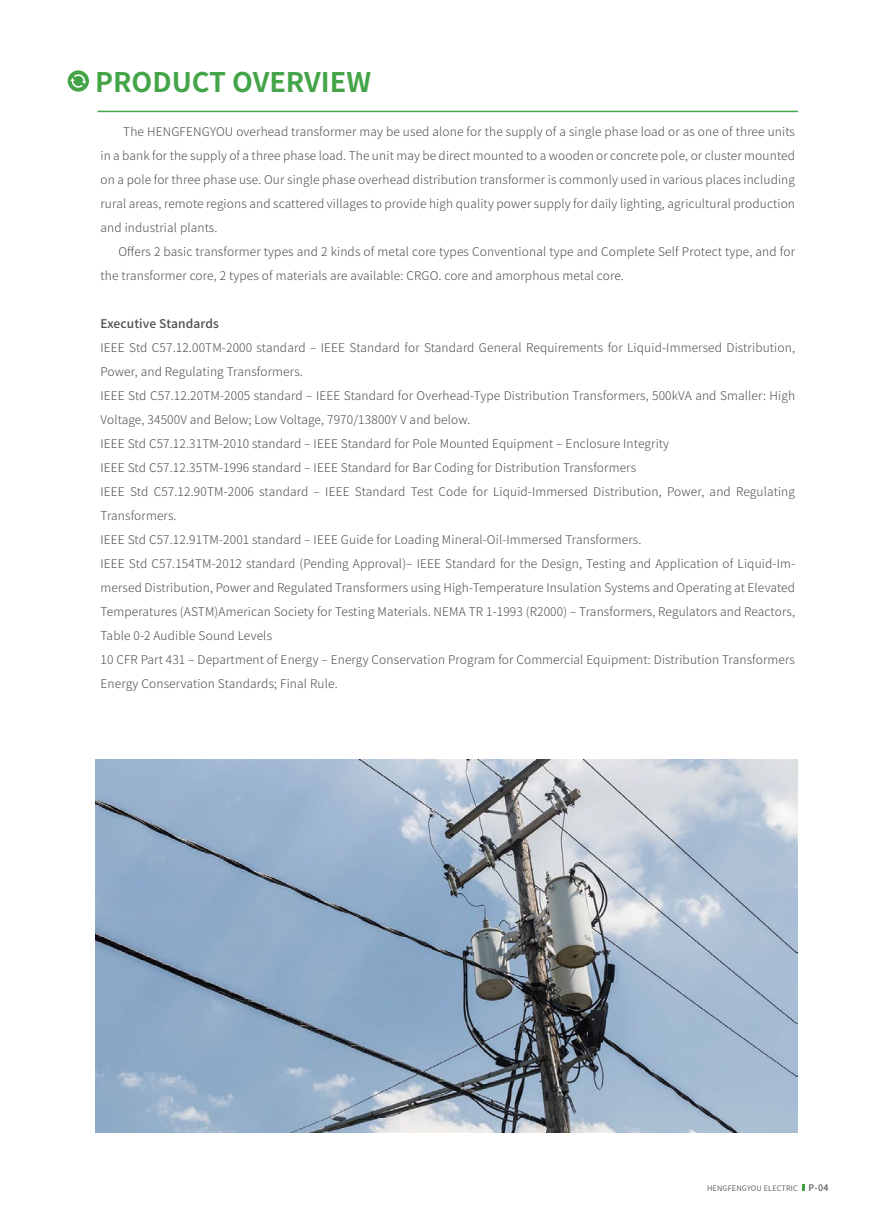
<style>
.page{position:relative;width:893px;height:1212px;background:#fff}
.page>*{position:absolute;margin:0;border:0;box-sizing:border-box;transform-origin:0 0}
.t1{font:700 27px "Source Han Sans CN";color:#44a448}
.t2{font:300 12px/24px "Source Han Sans CN";letter-spacing:.01em;color:#4e4d4d}
.t3{font:500 12px "Source Han Sans CN";letter-spacing:.01em;color:#4e4d4d}
.t4{font:7.5px "Source Han Sans CN";letter-spacing:.02em;color:#595757}
.s1{font-weight:500;font-size:9px}
</style>
<div class="page">
<hr style="left:97px;top:111px;width:701px;height:1px;background:#44a448">
<img style="left:96px;top:760px;width:701px;height:373px">
<svg style="left:802px;top:1184px;width:2px;height:7px"></svg>
<svg style="left:68px;top:70px;width:21px;height:22px"></svg>
<svg style="left:70px;top:74px;width:16px;height:14px"></svg>
<h1 class="t1" style="left:95px;top:67px;width:277px">PRODUCT OVERVIEW</h1>
<p class="t2" style="left:100px;top:119px;width:696px;text-align:justify;text-indent:23px">The HENGFENGYOU overhead transformer may be used alone for the supply of a single phase load or as one of three units in a bank for the supply of a three phase load. The unit may be direct mounted to a wooden or concrete pole, or cluster mounted on a pole for three phase use. Our single phase overhead distribution transformer is commonly used in various places including rural areas, remote regions and scattered villages to provide high quality power supply for daily lighting, agricultural production and industrial plants.</p>
<p class="t2" style="left:100px;top:239px;width:696px;text-indent:18px">Offers 2 basic transformer types and 2 kinds of metal core types Conventional type and Complete Self Protect type, and for the transformer core, 2 types of materials are available: CRGO. core and amorphous metal core.</p>
<p class="t3" style="left:100px;top:316px;width:120px">Executive Standards</p>
<p class="t2" style="left:100px;top:335px;width:696px">IEEE Std C57.12.00TM-2000 standard ‒ IEEE Standard for Standard General Requirements for Liquid-Immersed Distribution, Power, and Regulating Transformers.<br>IEEE Std C57.12.20TM-2005 standard ‒ IEEE Standard for Overhead-Type Distribution Transformers, 500kVA and Smaller: High Voltage, 34500V and Below; Low Voltage, 7970/13800Y V and below.<br>IEEE Std C57.12.31TM-2010 standard ‒ IEEE Standard for Pole Mounted Equipment ‒ Enclosure Integrity<br>IEEE Std C57.12.35TM-1996 standard ‒ IEEE Standard for Bar Coding for Distribution Transformers<br>IEEE Std C57.12.90TM-2006 standard ‒ IEEE Standard Test Code for Liquid-Immersed Distribution, Power, and Regulating Transformers.<br>IEEE Std C57.12.91TM-2001 standard ‒ IEEE Guide for Loading Mineral-Oil-Immersed Transformers.<br>IEEE Std C57.154TM-2012 standard (Pending Approval)‒ IEEE Standard for the Design, Testing and Application of Liquid-Im&shy;mersed Distribution, Power and Regulated Transformers using High-Temperature Insulation Systems and Operating at Elevated Temperatures (ASTM)American Society for Testing Materials. NEMA TR 1-1993 (R2000) ‒ Transformers, Regulators and Reactors, Table 0-2 Audible Sound Levels<br>10 CFR Part 431 ‒ Department of Energy ‒ Energy Conservation Program for Commercial Equipment: Distribution Transformers Energy Conservation Standards; Final Rule.</p>
<p class="t4" style="left:707px;top:1184px;width:123px">HENGFENGYOU ELECTRIC <span class="s1">P-04</span></p>
</div>
